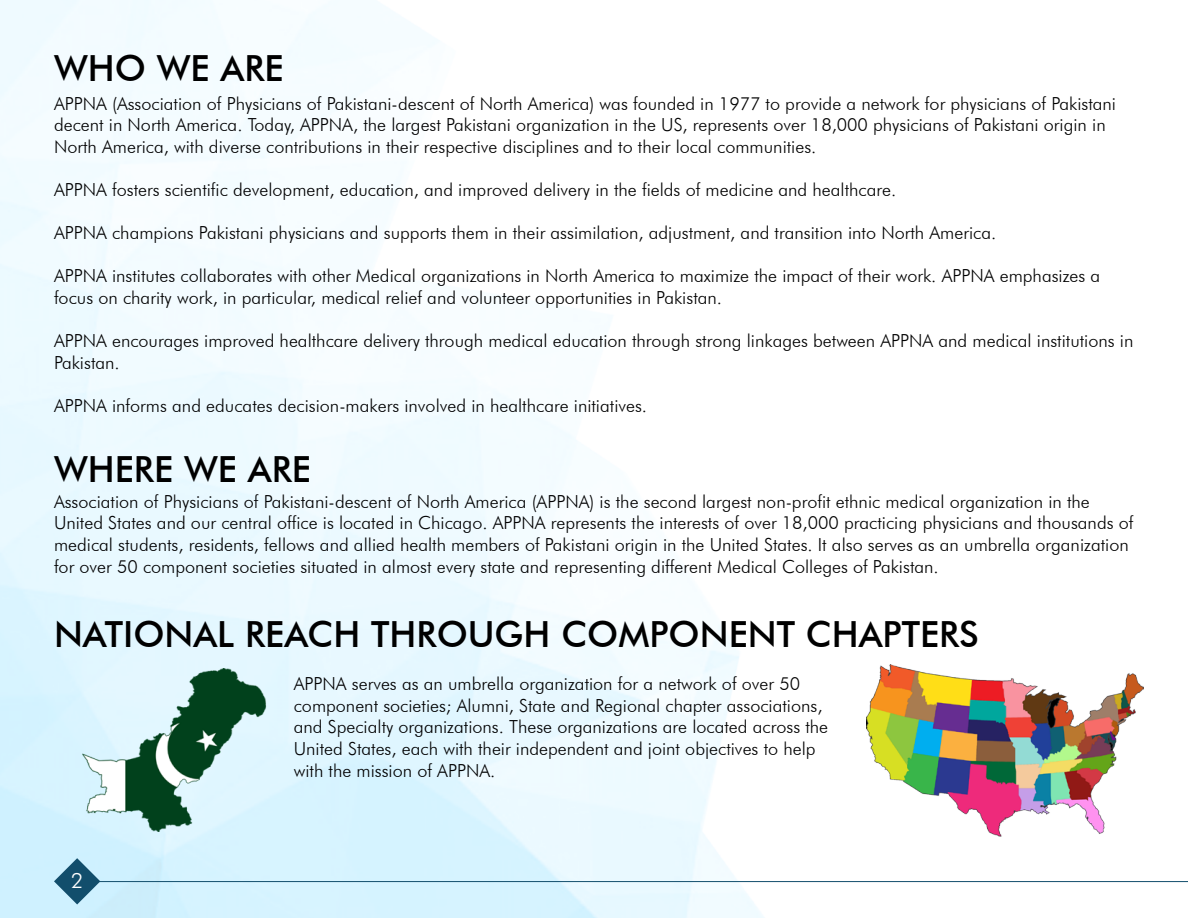
<style>
.page{position:relative;width:1188px;height:918px;background:#fff}
.page>*{position:absolute;margin:0;border:0;box-sizing:border-box;transform-origin:0 0}
.t1{font:500 36px "Futura BT";color:#000}
.t2{font:300 21px "Futura BT";color:#fff}
.t3{font:300 18px/21.6px "Futura BT";color:#000}
</style>
<div class="page">
<img style="left:0;top:0;width:1188px;height:918px">
<hr style="left:81px;top:881px;width:1107px;height:1px;background:#124e6c">
<svg style="left:54px;top:858px;width:46px;height:47px;background:#71a0b6"></svg>
<img style="left:866px;top:665px;width:278px;height:172px">
<img style="left:82px;top:668px;width:190px;height:163px">
<h1 class="t1" style="left:54px;top:47px;width:231px">WHO WE ARE</h1>
<p class="t3" style="left:54px;top:92px;width:1064px">APPNA (Association of Physicians of Pakistani-descent of North America) was founded in 1977 to provide a network for physicians of Pakistani decent in North America. Today, APPNA, the largest Pakistani organization in the US, represents over 18,000 physicians of Pakistani origin in<br>North America, with diverse contributions in their respective disciplines and to their local communities.</p>
<p class="t3" style="left:54px;top:179px;width:844px">APPNA fosters scientific development, education, and improved delivery in the fields of medicine and healthcare.</p>
<p class="t3" style="left:54px;top:222px;width:944px">APPNA champions Pakistani physicians and supports them in their assimilation, adjustment, and transition into North America.</p>
<p class="t3" style="left:54px;top:265px;width:1048px">APPNA institutes collaborates with other Medical organizations in North America to maximize the impact of their work. APPNA emphasizes a focus on charity work, in particular, medical relief and volunteer opportunities in Pakistan.</p>
<p class="t3" style="left:54px;top:330px;width:1081px">APPNA encourages improved healthcare delivery through medical education through strong linkages between APPNA and medical institutions in<br>Pakistan.</p>
<p class="t3" style="left:54px;top:395px;width:595px">APPNA informs and educates decision-makers involved in healthcare initiatives.</p>
<h1 class="t1" style="left:54px;top:448px;width:259px">WHERE WE ARE</h1>
<p class="t3" style="left:54px;top:490px;width:1081px">Association of Physicians of Pakistani-descent of North America (APPNA) is the second largest non-profit ethnic medical organization in the United States and our central office is located in Chicago. APPNA represents the interests of over 18,000 practicing physicians and thousands of medical students, residents, fellows and allied health members of Pakistani origin in the United States. It also serves as an umbrella organization for over 50 component societies situated in almost every state and representing different Medical Colleges of Pakistan.</p>
<h1 class="t1" style="left:54px;top:612px;width:927px">NATIONAL REACH THROUGH COMPONENT CHAPTERS</h1>
<p class="t2" style="left:71px;top:867px;width:14px">2</p>
<p class="t3" style="left:294px;top:673px;width:536px">APPNA serves as an umbrella organization for a network of over 50 component societies; Alumni, State and Regional chapter associations, and Specialty organizations. These organizations are located across the United States, each with their independent and joint objectives to help with the mission of APPNA.</p>
</div>
